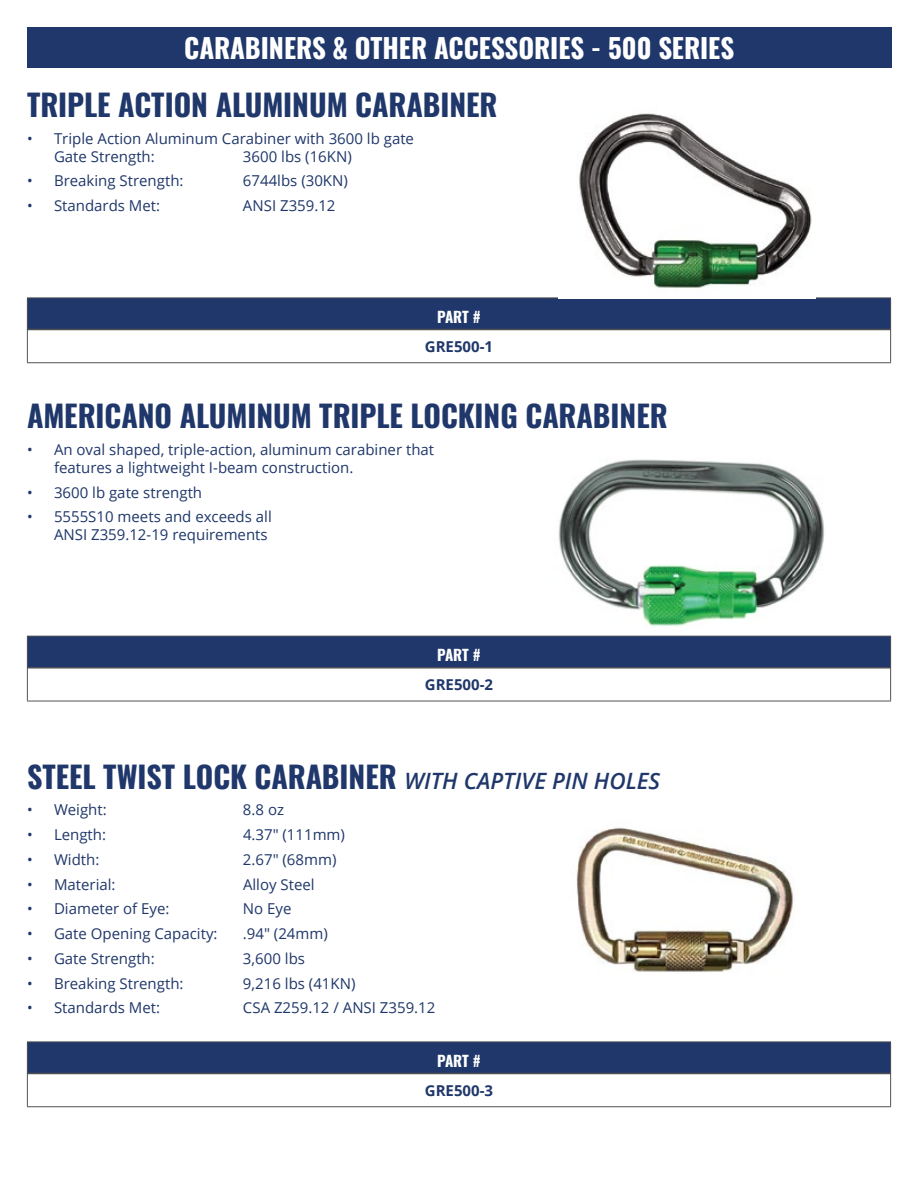
<style>
.page{position:relative;width:918px;height:1188px;background:#fff}
.page>*{position:absolute;margin:0;border:0;box-sizing:border-box;transform-origin:0 0}
.t1{font:30px "Oswald";color:#1f376a}
.t2{font:27px "Oswald";color:#fff}
.t3{font:15px/18px "Open Sans";color:#1f376a}
.t4{font:700 15px "Open Sans";color:#1f376a}
.t5{font:15px "Oswald";letter-spacing:-.01em;color:#fff}
.s1{font-family:"Open Sans";font-weight:600;font-style:italic;font-size:22.5px}
</style>
<div class="page">
<div style="left:27px;top:27px;width:864px;height:40px;background:#1f376a"></div>
<div style="left:27px;top:298px;width:864px;height:32px;background:#1f376a"></div>
<hr style="left:28px;top:329px;width:862px;height:1px;background:#515254">
<hr style="left:27px;top:297px;width:864px;height:1px;background:#515254">
<hr style="left:27px;top:298px;width:1px;height:32px;background:#515254">
<hr style="left:27px;top:330px;width:1px;height:32px;background:#515254">
<hr style="left:27px;top:362px;width:864px;height:1px;background:#515254">
<hr style="left:890px;top:298px;width:1px;height:32px;background:#515254">
<hr style="left:890px;top:330px;width:1px;height:32px;background:#515254">
<img style="left:559px;top:113px;width:257px;height:186px">
<div style="left:27px;top:636px;width:864px;height:32px;background:#1f376a"></div>
<hr style="left:28px;top:667px;width:862px;height:2px;background:#515254">
<hr style="left:27px;top:636px;width:864px;height:1px;background:#515254">
<hr style="left:27px;top:637px;width:1px;height:31px;background:#515254">
<hr style="left:27px;top:668px;width:1px;height:33px;background:#515254">
<hr style="left:27px;top:701px;width:864px;height:1px;background:#515254">
<hr style="left:890px;top:637px;width:1px;height:31px;background:#515254">
<hr style="left:890px;top:668px;width:1px;height:33px;background:#515254">
<img style="left:558px;top:459px;width:266px;height:168px">
<div style="left:27px;top:1042px;width:864px;height:32px;background:#1f376a"></div>
<hr style="left:28px;top:1073px;width:862px;height:1px;background:#515254">
<hr style="left:27px;top:1041px;width:864px;height:1px;background:#515254">
<hr style="left:27px;top:1042px;width:1px;height:32px;background:#515254">
<hr style="left:27px;top:1074px;width:1px;height:32px;background:#515254">
<hr style="left:27px;top:1106px;width:864px;height:1px;background:#515254">
<hr style="left:890px;top:1042px;width:1px;height:32px;background:#515254">
<hr style="left:890px;top:1074px;width:1px;height:32px;background:#515254">
<img style="left:576px;top:828px;width:217px;height:144px">
<h2 class="t2" style="left:184px;top:37px;width:552px">CARABINERS &amp; OTHER ACCESSORIES - 500 SERIES</h2>
<h1 class="t1" style="left:27px;top:93px;width:472px">TRIPLE ACTION ALUMINUM CARABINER</h1>
<p class="t3" style="left:54px;top:131px;width:362px;text-indent:-27px">• Triple Action Aluminum Carabiner with 3600 lb gate<br>Gate Strength:</p>
<p class="t3" style="left:243px;top:147px;width:110px">3600 lbs (16KN)</p>
<p class="t3" style="left:27px;top:174px;width:158px">• Breaking Strength:</p>
<p class="t3" style="left:243px;top:172px;width:106px">6744lbs (30KN)</p>
<p class="t3" style="left:27px;top:198px;width:135px">• Standards Met:</p>
<p class="t3" style="left:243px;top:196px;width:94px">ANSI Z359.12</p>
<p class="t5" style="left:437px;top:310px;width:45px">PART #</p>
<p class="t4" style="left:425px;top:340px;width:70px">GRE500-1</p>
<h1 class="t1" style="left:27px;top:404px;width:642px">AMERICANO ALUMINUM TRIPLE LOCKING CARABINER</h1>
<p class="t3" style="left:54px;top:442px;width:382px;text-indent:-27px">• An oval shaped, triple-action, aluminum carabiner that features a lightweight I-beam construction.</p>
<p class="t3" style="left:27px;top:485px;width:177px">• 3600 lb gate strength</p>
<p class="t3" style="left:27px;top:509px;width:246px;text-align:right">• 5555S10 meets and exceeds all<br>ANSI Z359.12-19 requirements</p>
<p class="t5" style="left:437px;top:649px;width:45px">PART #</p>
<p class="t4" style="left:425px;top:679px;width:70px">GRE500-2</p>
<h1 class="t1" style="left:27px;top:764px;width:635px">STEEL TWIST LOCK CARABINER <span class="s1">WITH CAPTIVE PIN HOLES</span></h1>
<p class="t3" style="left:27px;top:803px;width:81px">• Weight:</p>
<p class="t3" style="left:243px;top:803px;width:43px">8.8 oz</p>
<p class="t3" style="left:27px;top:827px;width:81px">• Length:</p>
<p class="t3" style="left:243px;top:825px;width:104px">4.37″ (111mm)</p>
<p class="t3" style="left:27px;top:852px;width:74px">• Width:</p>
<p class="t3" style="left:243px;top:850px;width:95px">2.67″ (68mm)</p>
<p class="t3" style="left:27px;top:877px;width:90px">• Material:</p>
<p class="t3" style="left:243px;top:877px;width:73px">Alloy Steel</p>
<p class="t3" style="left:27px;top:902px;width:144px">• Diameter of Eye:</p>
<p class="t3" style="left:243px;top:900px;width:50px">No Eye</p>
<p class="t3" style="left:27px;top:926px;width:192px">• Gate Opening Capacity:</p>
<p class="t3" style="left:243px;top:924px;width:86px">.94″ (24mm)</p>
<p class="t3" style="left:27px;top:951px;width:129px">• Gate Strength:</p>
<p class="t3" style="left:243px;top:949px;width:64px">3,600 lbs</p>
<p class="t3" style="left:27px;top:976px;width:158px">• Breaking Strength:</p>
<p class="t3" style="left:243px;top:974px;width:114px">9,216 lbs (41KN)</p>
<p class="t3" style="left:27px;top:1001px;width:135px">• Standards Met:</p>
<p class="t3" style="left:243px;top:999px;width:194px">CSA Z259.12 / ANSI Z359.12</p>
<p class="t5" style="left:437px;top:1054px;width:45px">PART #</p>
<p class="t4" style="left:425px;top:1084px;width:70px">GRE500-3</p>
</div>
